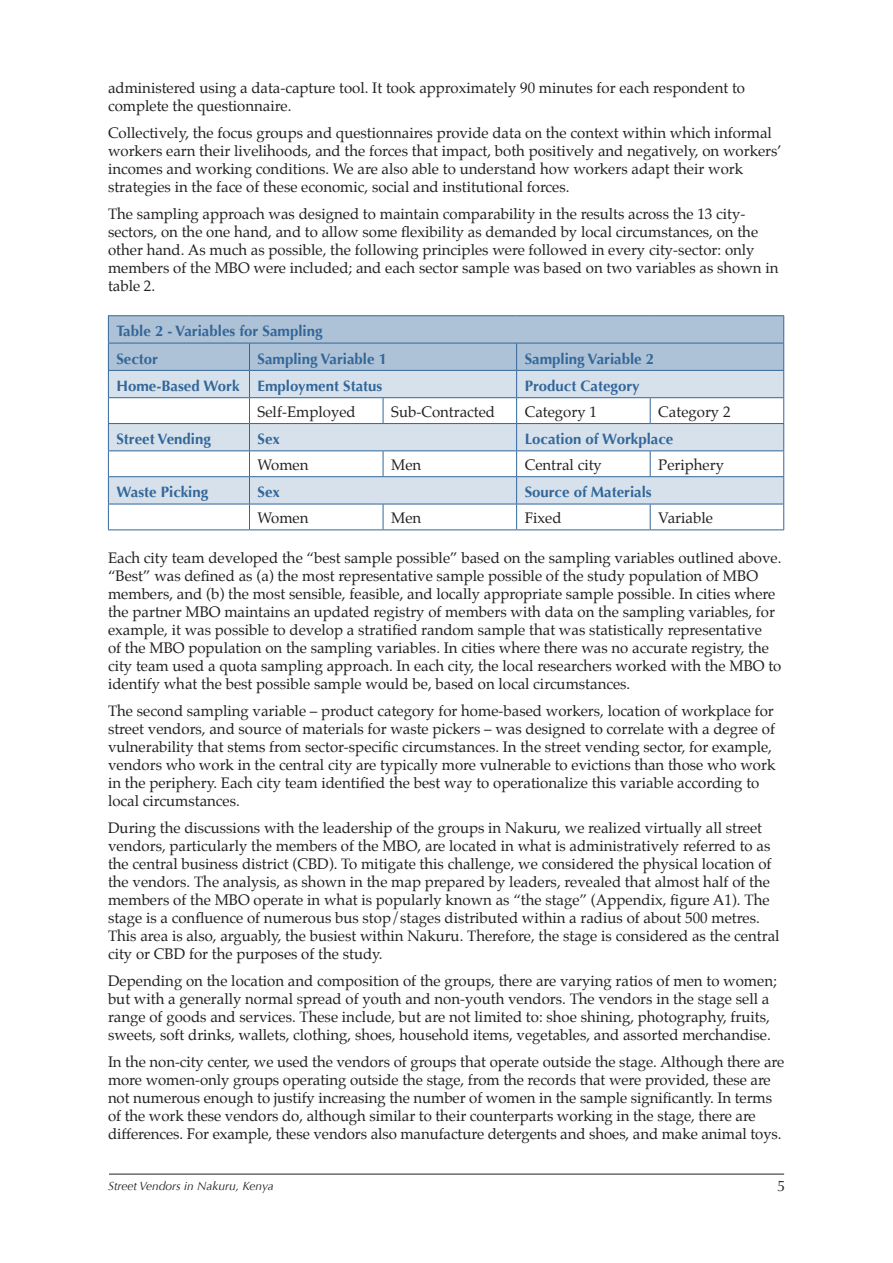
<style>
.page{position:relative;width:893px;height:1263px;background:#fff}
.page>*{position:absolute;margin:0;border:0;box-sizing:border-box;transform-origin:0 0}
.t1{font:15px/18px "Palatino";color:#231f20}
.t2{font:700 15px/27.3px "Optima";color:#369}
.t3{font:15px "Optima";color:#231f20}
.t4{font:italic 12px "Optima";color:#231f20}
</style>
<div class="page">
<hr style="left:109px;top:1174px;width:675px;height:1px;background:#231f20">
<hr style="left:108px;top:315px;width:141px;height:1px;background:#369">
<hr style="left:249px;top:315px;width:134px;height:1px;background:#369">
<hr style="left:383px;top:315px;width:134px;height:1px;background:#369">
<hr style="left:517px;top:315px;width:133px;height:1px;background:#369">
<hr style="left:650px;top:315px;width:134px;height:1px;background:#369">
<svg style="left:108px;top:316px;width:676px;height:213px"></svg>
<hr style="left:108px;top:529px;width:141px;height:1px;background:#369">
<hr style="left:249px;top:529px;width:134px;height:1px;background:#369">
<hr style="left:383px;top:529px;width:134px;height:1px;background:#369">
<hr style="left:517px;top:529px;width:133px;height:1px;background:#369">
<hr style="left:650px;top:529px;width:134px;height:1px;background:#369">
<p class="t1" style="left:108px;top:81px;width:639px">administered using a data-capture tool. It took approximately 90 minutes for each respondent to complete the questionnaire.</p>
<p class="t1" style="left:108px;top:126px;width:675px">Collectively, the focus groups and questionnaires provide data on the context within which informal workers earn their livelihoods, and the forces that impact, both positively and negatively, on workers’ incomes and working conditions. We are also able to understand how workers adapt their work strategies in the face of these economic, social and institutional forces.</p>
<p class="t1" style="left:108px;top:207px;width:672px">The sampling approach was designed to maintain comparability in the results across the 13 city&shy;sectors, on the one hand, and to allow some flexibility as demanded by local circumstances, on the other hand. As much as possible, the following principles were followed in every city-sector: only members of the MBO were included; and each sector sample was based on two variables as shown in table 2.</p>
<p class="t2" style="left:116px;top:319px;width:208px">Table 2 - Variables for Sampling<br>Sector</p>
<p class="t2" style="left:258px;top:346px;width:131px">Sampling Variable 1</p>
<p class="t2" style="left:525px;top:346px;width:131px">Sampling Variable 2</p>
<p class="t2" style="left:116px;top:374px;width:267px">Home-Based Work Employment Status</p>
<p class="t2" style="left:525px;top:374px;width:117px">Product Category</p>
<p class="t1" style="left:258px;top:404px;width:100px">Self-Employed</p>
<p class="t1" style="left:391px;top:404px;width:105px">Sub-Contracted</p>
<p class="t1" style="left:525px;top:404px;width:74px">Category 1</p>
<p class="t1" style="left:658px;top:404px;width:74px">Category 2</p>
<p class="t2" style="left:116px;top:427px;width:96px">Street Vending</p>
<p class="t2" style="left:258px;top:427px;width:24px">Sex</p>
<p class="t2" style="left:525px;top:427px;width:150px">Location of Workplace</p>
<p class="t1" style="left:258px;top:457px;width:52px">Women</p>
<p class="t1" style="left:391px;top:457px;width:32px">Men</p>
<p class="t1" style="left:525px;top:457px;width:79px">Central city</p>
<p class="t1" style="left:658px;top:457px;width:67px">Periphery</p>
<p class="t2" style="left:116px;top:480px;width:93px">Waste Picking</p>
<p class="t2" style="left:258px;top:480px;width:24px">Sex</p>
<p class="t2" style="left:525px;top:480px;width:129px">Source of Materials</p>
<p class="t1" style="left:258px;top:510px;width:52px">Women</p>
<p class="t1" style="left:391px;top:510px;width:32px">Men</p>
<p class="t1" style="left:525px;top:510px;width:38px">Fixed</p>
<p class="t1" style="left:658px;top:510px;width:56px">Variable</p>
<p class="t1" style="left:108px;top:550px;width:675px">Each city team developed the “best sample possible” based on the sampling variables outlined above. “Best” was defined as (a) the most representative sample possible of the study population of MBO members, and (b) the most sensible, feasible, and locally appropriate sample possible. In cities where the partner MBO maintains an updated registry of members with data on the sampling variables, for example, it was possible to develop a stratified random sample that was statistically representative<br>of the MBO population on the sampling variables. In cities where there was no accurate registry, the city team used a quota sampling approach. In each city, the local researchers worked with the MBO to identify what the best possible sample would be, based on local circumstances.</p>
<p class="t1" style="left:108px;top:703px;width:669px">The second sampling variable – product category for home-based workers, location of workplace for street vendors, and source of materials for waste pickers – was designed to correlate with a degree of vulnerability that stems from sector-specific circumstances. In the street vending sector, for example, vendors who work in the central city are typically more vulnerable to evictions than those who work in the periphery. Each city team identified the best way to operationalize this variable according to local circumstances.</p>
<p class="t1" style="left:108px;top:820px;width:673px">During the discussions with the leadership of the groups in Nakuru, we realized virtually all street vendors, particularly the members of the MBO, are located in what is administratively referred to as the central business district (CBD). To mitigate this challenge, we considered the physical location of the vendors. The analysis, as shown in the map prepared by leaders, revealed that almost half of the members of the MBO operate in what is popularly known as “the stage” (Appendix, figure A1). The stage is a confluence of numerous bus stop/stages distributed within a radius of about 500 metres.<br>This area is also, arguably, the busiest within Nakuru. Therefore, the stage is considered as the central city or CBD for the purposes of the study.</p>
<p class="t1" style="left:108px;top:973px;width:670px">Depending on the location and composition of the groups, there are varying ratios of men to women; but with a generally normal spread of youth and non-youth vendors. The vendors in the stage sell a range of goods and services. These include, but are not limited to: shoe shining, photography, fruits, sweets, soft drinks, wallets, clothing, shoes, household items, vegetables, and assorted merchandise.</p>
<p class="t1" style="left:108px;top:1054px;width:678px">In the non-city center, we used the vendors of groups that operate outside the stage. Although there are more women-only groups operating outside the stage, from the records that were provided, these are not numerous enough to justify increasing the number of women in the sample significantly. In terms of the work these vendors do, although similar to their counterparts working in the stage, there are differences. For example, these vendors also manufacture detergents and shoes, and make animal toys.</p>
<p class="t4" style="left:108px;top:1181px;width:167px">Street Vendors in Nakuru, Kenya</p>
<p class="t3" style="left:777px;top:1177px;width:10px">5</p>
</div>
